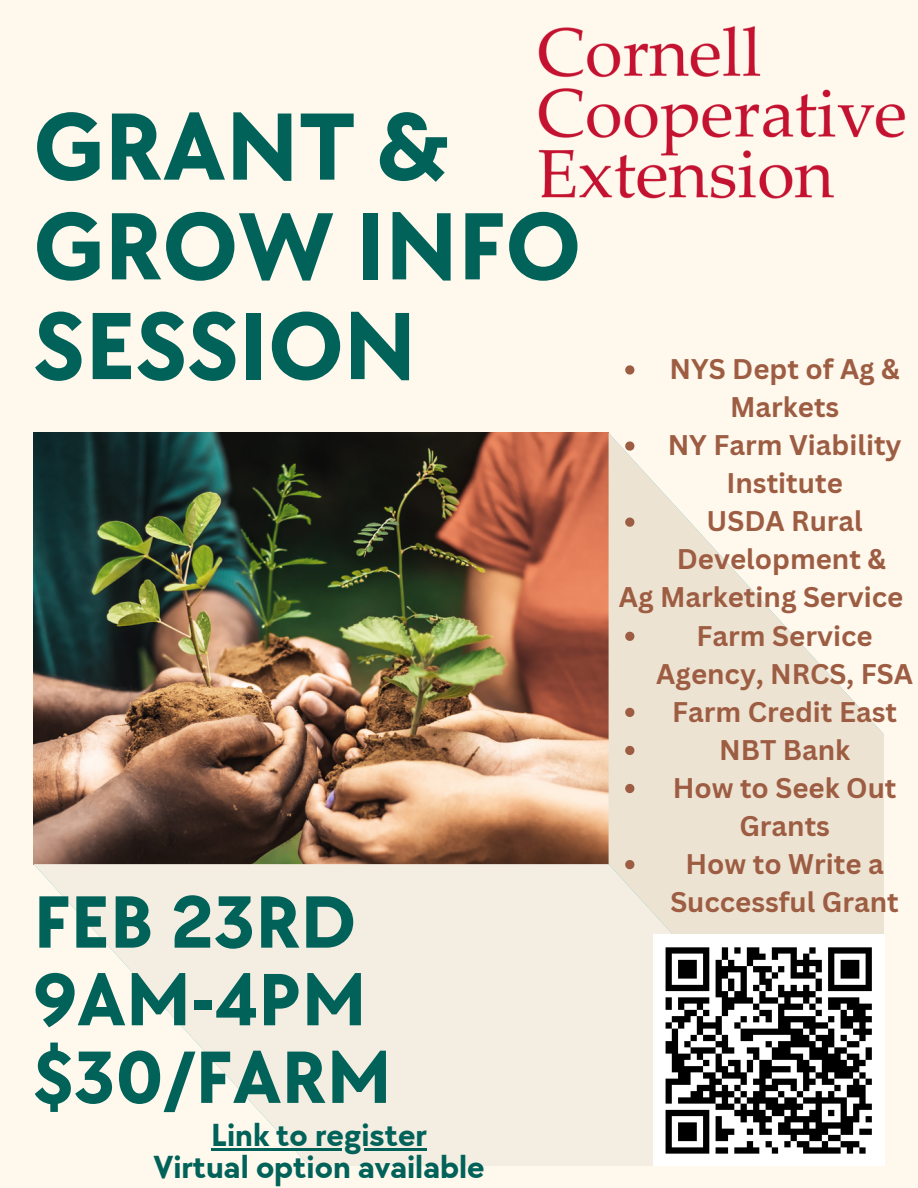
<style>
.page{position:relative;width:918px;height:1188px;background:#fff8ed}
.page>*{position:absolute;margin:0;border:0;box-sizing:border-box;transform-origin:0 0}
.t1{font:700 98.7px/99.8px "TT Chocolates";color:#006259}
.t2{font:700 76.65px "TT Chocolates";color:#006259}
.t3{font:700 33px "TT Chocolates";color:#006259}
.t4{font:700 27.6px/38.1px "Canva Sans";color:#9d5d42;text-align:center}
</style>
<div class="page">
<img style="left:34px;top:433px;width:575px;height:431px">
<svg style="left:34px;top:864px;width:575px;height:302px;fill:#f4ede1"></svg>
<svg style="left:609px;top:433px;width:275px;height:733px;fill:#ede3d3"></svg>
<div style="left:653px;top:935px;width:231px;height:231px;background:#fff"></div>
<svg style="left:665px;top:947px;width:207px;height:207px"></svg>
<img style="left:538px;top:26px;width:368px;height:173px">
<hr style="left:211px;top:1148px;width:216px;height:2px;background:#006259">
<svg style="left:625px;top:365px;width:9px;height:10px"></svg>
<svg style="left:625px;top:441px;width:9px;height:10px"></svg>
<svg style="left:625px;top:518px;width:9px;height:9px"></svg>
<svg style="left:625px;top:632px;width:9px;height:9px"></svg>
<svg style="left:625px;top:708px;width:9px;height:9px"></svg>
<svg style="left:625px;top:746px;width:9px;height:9px"></svg>
<svg style="left:625px;top:784px;width:9px;height:9px"></svg>
<svg style="left:625px;top:860px;width:9px;height:9px"></svg>
<p class="t1" style="left:34px;top:100px;width:549px">GRANT &amp;<br>GROW INFO<br>SESSION</p>
<p class="t2" style="left:34px;top:879px;width:324px">FEB 23RD</p>
<p class="t2" style="left:34px;top:956px;width:335px">9AM-4PM</p>
<p class="t2" style="left:34px;top:1034px;width:360px">$30/FARM</p>
<p class="t3" style="left:211px;top:1116px;width:217px">Link to register</p>
<p class="t3" style="left:153px;top:1149px;width:333px">Virtual option available</p>
<p class="t4" style="left:669px;top:349px;width:232px">NYS Dept of Ag &amp;<br>Markets</p>
<p class="t4" style="left:668px;top:426px;width:235px">NY Farm Viability<br>Institute</p>
<p class="t4" style="left:677px;top:502px;width:211px">USDA Rural<br>Development &amp;</p>
<p class="t4" style="left:619px;top:578px;width:286px">Ag Marketing Service</p>
<p class="t4" style="left:656px;top:616px;width:258px">Farm Service<br>Agency, NRCS, FSA</p>
<p class="t4" style="left:672px;top:692px;width:226px">Farm Credit East</p>
<p class="t4" style="left:719px;top:730px;width:133px">NBT Bank</p>
<p class="t4" style="left:673px;top:768px;width:225px">How to Seek Out<br>Grants</p>
<p class="t4" style="left:670px;top:844px;width:230px">How to Write a<br>Successful Grant</p>
</div>
